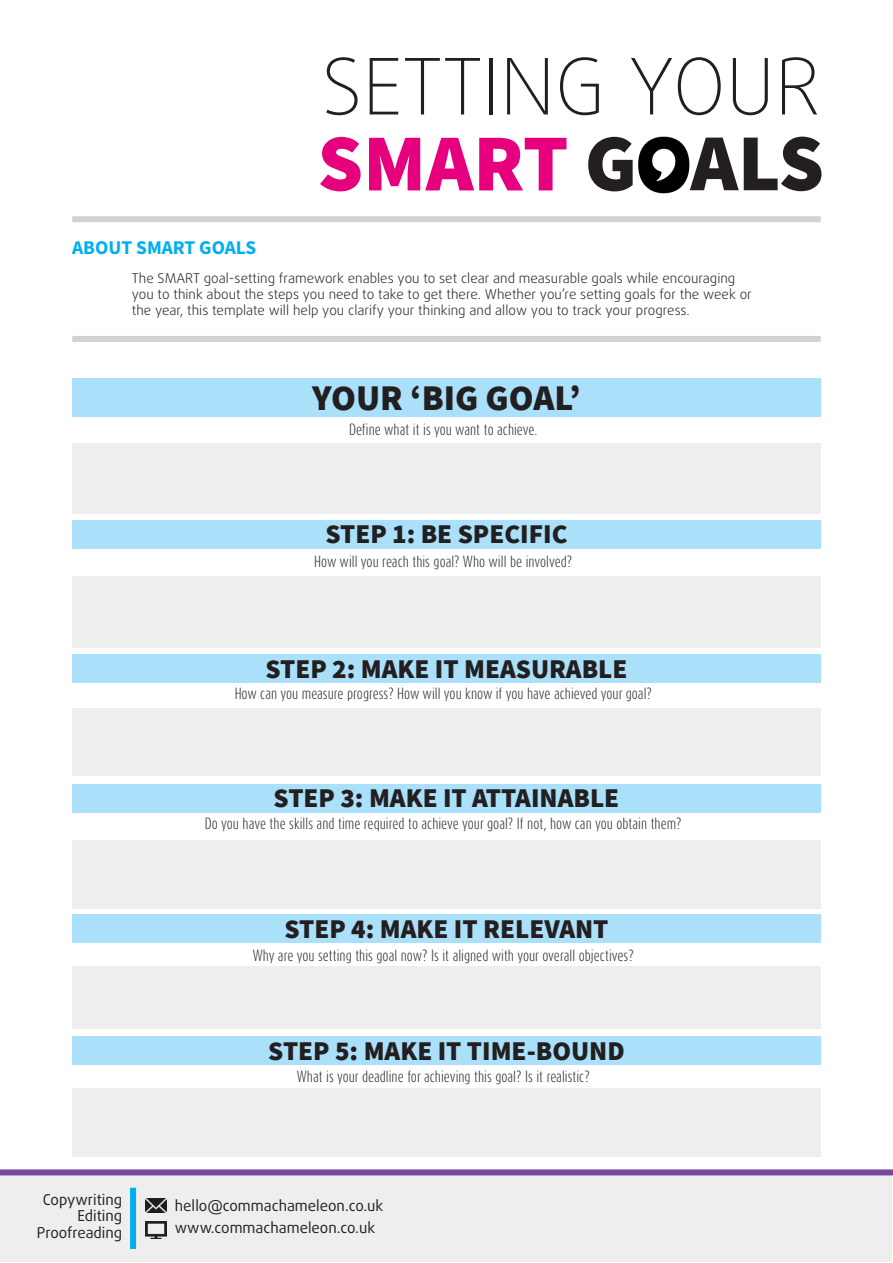
<style>
.page{position:relative;width:893px;height:1263px;background:#fff}
.page>*{position:absolute;margin:0;border:0;box-sizing:border-box;transform-origin:0 0}
.t1{font:900 81px "Source Sans Pro";color:#e6007e}
.t2{font:900 81px "Source Sans Pro";color:#231f20}
.t3{font:100 78px "Daxline Pro";color:#231f20}
.t4{font:900 36px "Source Sans Pro";color:#231f20}
.t5{font:900 27px "Source Sans Pro";color:#231f20}
.t6{font:19.5px "Source Sans Variable";letter-spacing:.04em;color:#00aeef}
.t7{font:15px "Daxline Pro";color:#231f20}
.t8{font:300 13.5px "Dax Compact Pro";color:#231f20}
.t9{font:300 13.5px/16.2px "Daxline Pro";color:#231f20}
.s1{color:#231f20}
</style>
<div class="page">
<div style="left:72px;top:443px;width:749px;height:71px;background:#eeeeef"></div>
<div style="left:72px;top:1036px;width:749px;height:29px;background:#aae0f9"></div>
<div style="left:72px;top:914px;width:749px;height:29px;background:#aae0f9"></div>
<div style="left:72px;top:784px;width:749px;height:29px;background:#aae0f9"></div>
<div style="left:72px;top:654px;width:749px;height:29px;background:#aae0f9"></div>
<div style="left:72px;top:520px;width:749px;height:29px;background:#aae0f9"></div>
<div style="left:72px;top:378px;width:749px;height:39px;background:#aae0f9"></div>
<div style="left:1px;top:1171px;width:891px;height:91px;background:#eeeeef"></div>
<div style="left:0;top:1169px;width:893px;height:6px;background:#76479c"></div>
<img style="left:146px;top:1222px;width:20px;height:16px">
<img style="left:146px;top:1199px;width:20px;height:14px">
<div style="left:130px;top:1188px;width:6px;height:61px;background:#00aeef"></div>
<img style="left:638px;top:136px;width:52px;height:58px">
<div style="left:72px;top:216px;width:749px;height:6px;background:#d1d2d4"></div>
<div style="left:72px;top:336px;width:749px;height:6px;background:#d1d2d4"></div>
<div style="left:72px;top:576px;width:749px;height:72px;background:#eeeeef"></div>
<div style="left:72px;top:708px;width:749px;height:68px;background:#eeeeef"></div>
<div style="left:72px;top:840px;width:749px;height:68px;background:#eeeeef"></div>
<div style="left:72px;top:966px;width:749px;height:62px;background:#eeeeef"></div>
<div style="left:72px;top:1089px;width:749px;height:68px;background:#eeeeef"></div>
<p class="t6" style="left:72px;top:236px;width:185px">ABOUT SMART GOALS</p>
<p class="t3" style="left:322px;top:35px;width:500px">SETTING YOUR</p>
<p class="t1" style="left:317px;top:107px;width:321px">SMART <span class="s1">G</span></p>
<p class="t2" style="left:691px;top:107px;width:135px">ALS</p>
<p class="t9" style="left:132px;top:270px;width:622px">The SMART goal-setting framework enables you to set clear and measurable goals while encouraging you to think about the steps you need to take to get there. Whether you’re setting goals for the week or the year, this template will help you clarify your thinking and allow you to track your progress.</p>
<p class="t4" style="left:312px;top:373px;width:270px">YOUR ‘BIG GOAL’</p>
<p class="t8" style="left:349px;top:420px;width:190px">Define what it is you want to achieve.</p>
<p class="t5" style="left:325px;top:516px;width:244px">STEP 1: BE SPECIFIC</p>
<p class="t8" style="left:314px;top:553px;width:260px">How will you reach this goal? Who will be involved?</p>
<p class="t5" style="left:265px;top:650px;width:364px">STEP 2: MAKE IT MEASURABLE</p>
<p class="t8" style="left:235px;top:685px;width:419px">How can you measure progress? How will you know if you have achieved your goal?</p>
<p class="t5" style="left:274px;top:779px;width:347px">STEP 3: MAKE IT ATTAINABLE</p>
<p class="t8" style="left:205px;top:815px;width:478px">Do you have the skills and time required to achieve your goal? If not, how can you obtain them?</p>
<p class="t5" style="left:284px;top:910px;width:325px">STEP 4: MAKE IT RELEVANT</p>
<p class="t8" style="left:253px;top:946px;width:382px">Why are you setting this goal now? Is it aligned with your overall objectives?</p>
<p class="t5" style="left:268px;top:1032px;width:358px">STEP 5: MAKE IT TIME-BOUND</p>
<p class="t7" style="left:43px;top:1190px;width:81px">Copywriting</p>
<p class="t7" style="left:77px;top:1206px;width:46px">Editing</p>
<p class="t7" style="left:37px;top:1223px;width:87px">Proofreading</p>
<p class="t8" style="left:297px;top:1067px;width:294px">What is your deadline for achieving this goal? Is it realistic?</p>
<p class="t7" style="left:175px;top:1196px;width:210px">hello@commachameleon.co.uk</p>
<p class="t7" style="left:175px;top:1217px;width:202px">www.commachameleon.co.uk</p>
</div>
